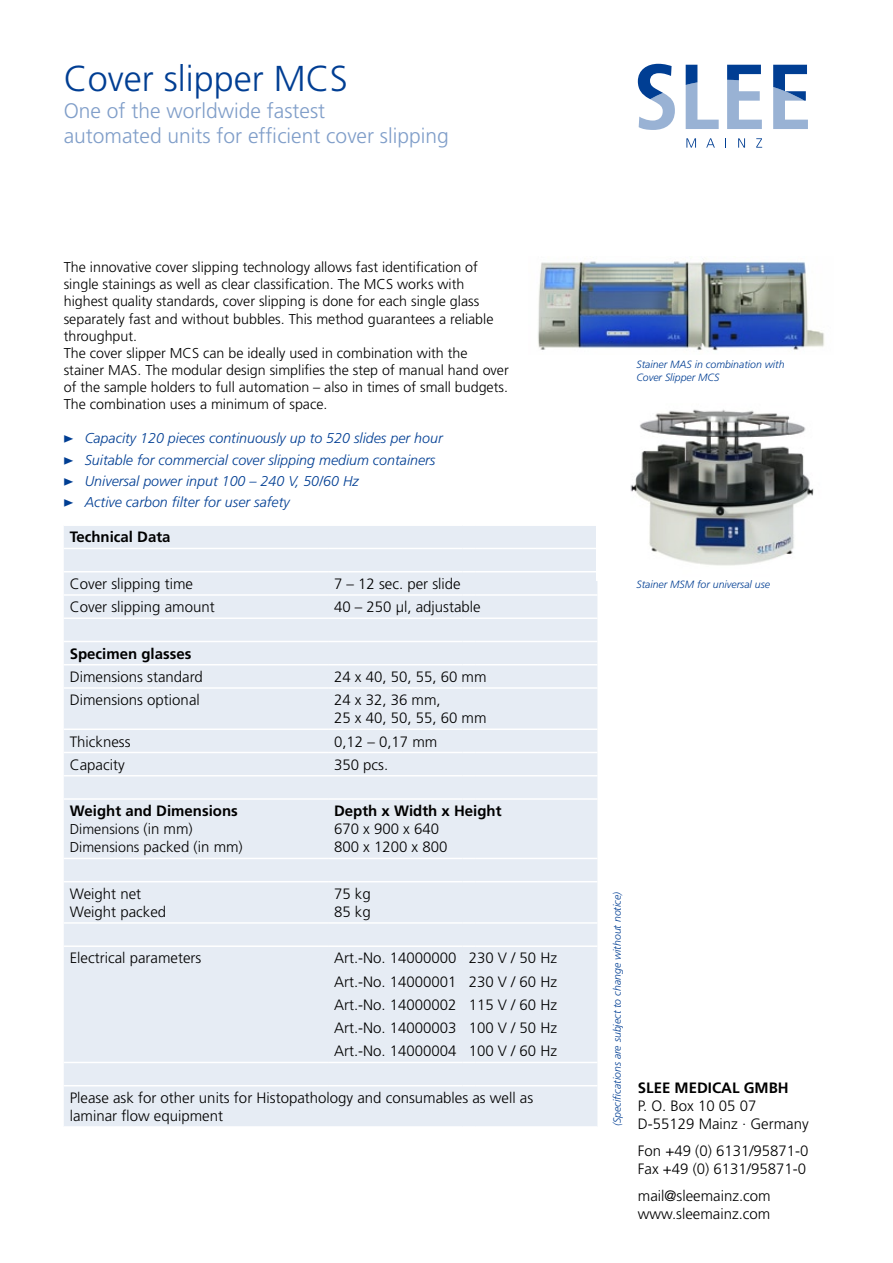
<style>
.page{position:relative;width:893px;height:1263px;background:#fff}
.page>*{position:absolute;margin:0;border:0;box-sizing:border-box;transform-origin:0 0}
.t1{font:300 36px "Frutiger";color:#003e93}
.t2{font:300 21px/25.2px "Frutiger";color:#809ec9}
.t3{font:300 15px/18px "Frutiger";color:#000}
.t4{font:700 15px "Frutiger";color:#000}
.t5{font:700 15px "Frutiger CE";color:#000}
.t6{font:300 14.25px/17.1px "Frutiger";color:#000}
.t7{font:italic 300 14.25px/21.3px "Frutiger";color:#003e93}
.t8{font:italic 300 10.5px/12.6px "Frutiger";color:#003e93}
.s1{font-family:"The Sans Black Caps";font-weight:400}
.s2{font-size:15px}
.s3{font-size:14.25px}
</style>
<div class="page">
<svg style="left:706px;top:138px;width:9px;height:10px"></svg>
<svg style="left:686px;top:138px;width:10px;height:10px"></svg>
<svg style="left:738px;top:138px;width:7px;height:10px"></svg>
<svg style="left:756px;top:138px;width:6px;height:10px"></svg>
<svg style="left:638px;top:64px;width:170px;height:66px"></svg>
<div style="left:64px;top:526px;width:533px;height:600px;background:#e6ecf4"></div>
<hr style="left:64px;top:548px;width:264px;height:1px;background:#fff">
<hr style="left:328px;top:548px;width:135px;height:1px;background:#fff">
<svg style="left:463px;top:548px;width:13px;height:1px"></svg>
<hr style="left:476px;top:548px;width:121px;height:1px;background:#fff">
<hr style="left:64px;top:571px;width:264px;height:1px;background:#fff">
<hr style="left:328px;top:571px;width:135px;height:1px;background:#fff">
<svg style="left:463px;top:571px;width:13px;height:1px"></svg>
<hr style="left:476px;top:571px;width:121px;height:1px;background:#fff">
<hr style="left:64px;top:594px;width:264px;height:2px;background:#fff">
<hr style="left:328px;top:594px;width:135px;height:2px;background:#fff">
<svg style="left:463px;top:594px;width:13px;height:2px"></svg>
<hr style="left:476px;top:594px;width:121px;height:2px;background:#fff">
<hr style="left:64px;top:617px;width:264px;height:2px;background:#fff">
<hr style="left:328px;top:617px;width:135px;height:2px;background:#fff">
<svg style="left:463px;top:617px;width:13px;height:2px"></svg>
<hr style="left:476px;top:617px;width:121px;height:2px;background:#fff">
<hr style="left:64px;top:641px;width:264px;height:1px;background:#fff">
<hr style="left:328px;top:641px;width:135px;height:1px;background:#fff">
<svg style="left:463px;top:641px;width:13px;height:1px"></svg>
<hr style="left:476px;top:641px;width:121px;height:1px;background:#fff">
<hr style="left:64px;top:664px;width:264px;height:1px;background:#fff">
<hr style="left:328px;top:664px;width:135px;height:1px;background:#fff">
<svg style="left:463px;top:664px;width:13px;height:1px"></svg>
<hr style="left:476px;top:664px;width:121px;height:1px;background:#fff">
<hr style="left:64px;top:687px;width:264px;height:2px;background:#fff">
<hr style="left:328px;top:687px;width:135px;height:2px;background:#fff">
<svg style="left:463px;top:687px;width:13px;height:2px"></svg>
<hr style="left:476px;top:687px;width:121px;height:2px;background:#fff">
<hr style="left:64px;top:728px;width:264px;height:2px;background:#fff">
<hr style="left:328px;top:728px;width:135px;height:2px;background:#fff">
<svg style="left:463px;top:728px;width:13px;height:2px"></svg>
<hr style="left:476px;top:728px;width:121px;height:2px;background:#fff">
<hr style="left:64px;top:752px;width:264px;height:1px;background:#fff">
<hr style="left:328px;top:752px;width:135px;height:1px;background:#fff">
<svg style="left:463px;top:752px;width:13px;height:1px"></svg>
<hr style="left:476px;top:752px;width:121px;height:1px;background:#fff">
<hr style="left:64px;top:775px;width:264px;height:1px;background:#fff">
<hr style="left:328px;top:775px;width:135px;height:1px;background:#fff">
<svg style="left:463px;top:775px;width:13px;height:1px"></svg>
<hr style="left:476px;top:775px;width:121px;height:1px;background:#fff">
<hr style="left:64px;top:798px;width:264px;height:2px;background:#fff">
<hr style="left:328px;top:798px;width:135px;height:2px;background:#fff">
<svg style="left:463px;top:798px;width:13px;height:2px"></svg>
<hr style="left:476px;top:798px;width:121px;height:2px;background:#fff">
<hr style="left:64px;top:858px;width:264px;height:1px;background:#fff">
<hr style="left:328px;top:858px;width:135px;height:1px;background:#fff">
<svg style="left:463px;top:858px;width:13px;height:1px"></svg>
<hr style="left:476px;top:858px;width:121px;height:1px;background:#fff">
<hr style="left:64px;top:881px;width:264px;height:1px;background:#fff">
<hr style="left:328px;top:881px;width:135px;height:1px;background:#fff">
<svg style="left:463px;top:881px;width:13px;height:1px"></svg>
<hr style="left:476px;top:881px;width:121px;height:1px;background:#fff">
<hr style="left:64px;top:922px;width:264px;height:2px;background:#fff">
<hr style="left:328px;top:922px;width:135px;height:2px;background:#fff">
<svg style="left:463px;top:922px;width:13px;height:2px"></svg>
<hr style="left:476px;top:922px;width:121px;height:2px;background:#fff">
<hr style="left:64px;top:945px;width:264px;height:2px;background:#fff">
<hr style="left:328px;top:945px;width:135px;height:2px;background:#fff">
<svg style="left:463px;top:945px;width:13px;height:2px"></svg>
<hr style="left:476px;top:945px;width:121px;height:2px;background:#fff">
<hr style="left:64px;top:1062px;width:264px;height:1px;background:#fff">
<hr style="left:328px;top:1062px;width:135px;height:1px;background:#fff">
<svg style="left:463px;top:1062px;width:13px;height:1px"></svg>
<hr style="left:476px;top:1062px;width:121px;height:1px;background:#fff">
<hr style="left:64px;top:1085px;width:264px;height:1px;background:#fff">
<hr style="left:328px;top:1085px;width:135px;height:1px;background:#fff">
<svg style="left:463px;top:1085px;width:13px;height:1px"></svg>
<hr style="left:476px;top:1085px;width:121px;height:1px;background:#fff">
<img style="left:538px;top:261px;width:286px;height:90px">
<img style="left:630px;top:409px;width:184px;height:157px">
<h1 class="t1" style="left:64px;top:58px;width:286px">Cover slipper MCS</h1>
<h2 class="t2" style="left:64px;top:99px;width:387px">One of the worldwide fastest<br>automated units for efficient cover slipping</h2>
<p class="t6" style="left:64px;top:259px;width:447px">The innovative cover slipping technology allows fast identification of single stainings as well as clear classification. The MCS works with highest quality standards, cover slipping is done for each single glass separately fast and without bubbles. This method guarantees a reliable throughput.<br>The cover slipper MCS can be ideally used in combination with the stainer MAS. The modular design simplifies the step of manual hand over of the sample holders to full automation – also in times of small budgets.<br>The combination uses a minimum of space.</p>
<p class="t7" style="left:64px;top:428px;width:380px"><span class="s1">&gt;</span> Capacity 120 pieces continuously up to 520 slides per hour <span class="s1">&gt;</span> Suitable for commercial cover slipping medium containers <span class="s1">&gt;</span> Universal power input 100 – 240 V, 50/60 Hz<br><span class="s1">&gt;</span> Active carbon filter for user safety</p>
<p class="t4" style="left:70px;top:528px;width:102px">Technical Data</p>
<p class="t3" style="left:70px;top:575px;width:125px">Cover slipping time</p>
<p class="t3" style="left:334px;top:575px;width:128px">7 – 12 sec. per slide</p>
<p class="t3" style="left:70px;top:598px;width:147px">Cover slipping amount</p>
<p class="t3" style="left:334px;top:598px;width:148px">40 – 250 µl, adjustable</p>
<p class="t4" style="left:70px;top:645px;width:123px">Specimen glasses</p>
<p class="t3" style="left:70px;top:668px;width:135px">Dimensions standard</p>
<p class="t3" style="left:334px;top:668px;width:154px">24 x 40, 50, 55, 60 mm</p>
<p class="t3" style="left:70px;top:691px;width:132px">Dimensions optional</p>
<p class="t3" style="left:334px;top:691px;width:154px">24 x 32, 36 mm,<br>25 x 40, 50, 55, 60 mm</p>
<p class="t3" style="left:70px;top:732px;width:62px">Thickness</p>
<p class="t3" style="left:334px;top:732px;width:105px">0,12 – 0,17 mm</p>
<p class="t3" style="left:70px;top:756px;width:56px">Capacity</p>
<p class="t3" style="left:334px;top:756px;width:56px">350 pcs.</p>
<p class="t5" style="left:70px;top:802px;width:170px">Weight and Dimensions</p>
<p class="t6" style="left:70px;top:821px;width:125px">Dimensions <span class="s2">(in mm)</span></p>
<p class="t3" style="left:70px;top:838px;width:175px"><span class="s3">Dimensions</span> packed (in mm)</p>
<p class="t4" style="left:334px;top:802px;width:169px">Depth x Width x Height</p>
<p class="t3" style="left:334px;top:820px;width:115px">670 x 900 x 640<br>800 x 1200 x 800</p>
<p class="t3" style="left:70px;top:885px;width:98px">Weight net<br>Weight packed</p>
<p class="t3" style="left:334px;top:885px;width:38px">75 kg<br>85 kg</p>
<p class="t3" style="left:70px;top:949px;width:133px">Electrical parameters</p>
<p class="t3" style="left:334px;top:947px;width:225px;line-height:23.2px;text-align:justify">Art.-No. 14000000 230 V / 50 Hz Art.-No. 14000001 230 V / 60 Hz Art.-No. 14000002 115 V / 60 Hz Art.-No. 14000003 100 V / 50 Hz Art.-No. 14000004 100 V / 60 Hz</p>
<p class="t3" style="left:70px;top:1089px;width:465px">Please ask for other units for Histopathology and consumables as well as laminar flow equipment</p>
<p class="t8" style="left:636px;top:358px;width:150px">Stainer MAS in combination with<br>Cover Slipper MCS</p>
<p class="t8" style="left:636px;top:578px;width:135px">Stainer MSM for universal use</p>
<p class="t8" style="left:611px;top:1126px;width:236px;rotate:-90deg">(Specifications are subject to change without notice)</p>
<p class="t4" style="left:638px;top:1079px;width:152px">SLEE MEDICAL GMBH</p>
<p class="t3" style="left:638px;top:1097px;width:172px">P. O. Box 10 05 07<br>D-55129 Mainz · Germany</p>
<p class="t3" style="left:638px;top:1142px;width:172px">Fon +49 (0) 6131/95871-0<br>Fax +49 (0) 6131/95871-0</p>
<p class="t3" style="left:638px;top:1187px;width:134px">mail@sleemainz.com www.sleemainz.com</p>
</div>
